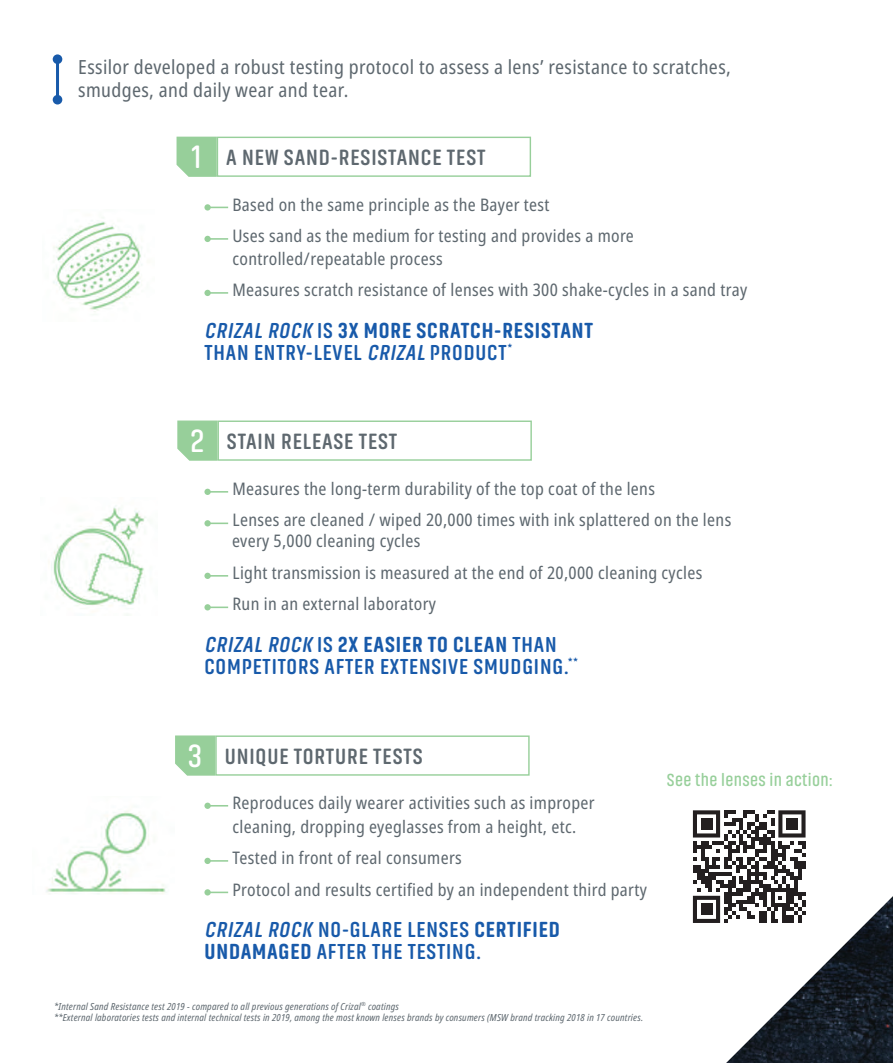
<style>
.page{position:relative;width:893px;height:1063px;background:#fff}
.page>*{position:absolute;margin:0;border:0;box-sizing:border-box;transform-origin:0 0}
.t1{font:600 33.15px "Akhand Soft";color:#fff}
.t2{font:700 22.5px "Akhand Soft";letter-spacing:.04em;color:#5e686f}
.t3{font:700 22.05px/22px "Akhand Soft";letter-spacing:.04em;color:#185aaa}
.t4{font:800 22.05px "Akhand Soft";letter-spacing:.04em;color:#185aaa}
.t5{font:condensed 19.5px/23.4px "Noto Sans";letter-spacing:.02em;color:#5e686f}
.t6{font:600 18px "Akhand Soft";letter-spacing:.02em;color:#97cf9a}
.t7{font:condensed 17.4px/22.5px "Noto Sans";letter-spacing:.02em;color:#5e686f}
.t8{font:italic condensed 9.75px "Noto Sans";letter-spacing:.02em;color:#5e686f}
.s1{font-weight:700;font-style:italic}
.s2{font-weight:700}
.s3{font-style:italic}
.s4{font-weight:800}
</style>
<div class="page">
<hr style="left:56px;top:59px;width:3px;height:41px;background:#185aaa">
<div style="left:53px;top:54px;width:9px;height:10px;background:#185aaa;border-radius:50%"></div>
<div style="left:53px;top:95px;width:9px;height:10px;background:#185aaa;border-radius:50%"></div>
<hr style="left:208px;top:491px;width:20px;height:2px;background:#97cf9a">
<div style="left:204px;top:489px;width:7px;height:6px;background:#97cf9a;border-radius:50%"></div>
<svg style="left:211px;top:523px;width:17px;height:1px"></svg>
<div style="left:204px;top:520px;width:7px;height:6px;background:#97cf9a;border-radius:50%"></div>
<hr style="left:208px;top:575px;width:20px;height:2px;background:#97cf9a">
<div style="left:204px;top:573px;width:7px;height:6px;background:#97cf9a;border-radius:50%"></div>
<svg style="left:211px;top:607px;width:17px;height:1px"></svg>
<div style="left:204px;top:604px;width:7px;height:6px;background:#97cf9a;border-radius:50%"></div>
<div style="left:217px;top:421px;width:315px;height:40px;border:1px solid #97cf9a"></div>
<svg style="left:177px;top:420px;width:42px;height:41px;background:#9ed2a1"></svg>
<img style="left:51px;top:506px;width:95px;height:100px">
<svg style="left:211px;top:207px;width:17px;height:1px"></svg>
<div style="left:204px;top:204px;width:7px;height:7px;background:#97cf9a;border-radius:50%"></div>
<hr style="left:208px;top:238px;width:20px;height:2px;background:#97cf9a">
<div style="left:204px;top:236px;width:7px;height:6px;background:#97cf9a;border-radius:50%"></div>
<hr style="left:208px;top:292px;width:20px;height:2px;background:#97cf9a">
<div style="left:204px;top:290px;width:7px;height:6px;background:#97cf9a;border-radius:50%"></div>
<div style="left:217px;top:137px;width:314px;height:40px;border:1px solid #97cf9a"></div>
<svg style="left:176px;top:136px;width:42px;height:41px;background:#9fd2a1"></svg>
<img style="left:53px;top:221px;width:89px;height:91px">
<hr style="left:208px;top:805px;width:20px;height:2px;background:#97cf9a">
<div style="left:204px;top:803px;width:7px;height:6px;background:#97cf9a;border-radius:50%"></div>
<hr style="left:208px;top:860px;width:20px;height:2px;background:#97cf9a">
<div style="left:204px;top:858px;width:7px;height:6px;background:#97cf9a;border-radius:50%"></div>
<svg style="left:211px;top:892px;width:17px;height:1px"></svg>
<div style="left:204px;top:889px;width:7px;height:7px;background:#97cf9a;border-radius:50%"></div>
<div style="left:215px;top:735px;width:315px;height:41px;border:1px solid #97cf9a"></div>
<svg style="left:175px;top:735px;width:42px;height:41px;background:#9ed2a1"></svg>
<svg style="left:693px;top:810px;width:200px;height:253px"></svg>
<div style="left:701px;top:818px;width:11px;height:12px;background:#231f20"></div>
<div style="left:786px;top:818px;width:12px;height:12px;background:#231f20"></div>
<div style="left:701px;top:904px;width:11px;height:11px;background:#231f20"></div>
<img style="left:46px;top:811px;width:120px;height:83px">
<p class="t5" style="left:78px;top:56px;width:654px">Essilor developed a robust testing protocol to assess a lens’ resistance to scratches, smudges, and daily wear and tear.</p>
<p class="t1" style="left:192px;top:139px;width:11px">1</p>
<p class="t2" style="left:226px;top:145px;width:261px">A NEW SAND-RESISTANCE TEST</p>
<p class="t7" style="left:232px;top:193px;width:319px">Based on the same principle as the Bayer test</p>
<p class="t7" style="left:232px;top:225px;width:403px">Uses sand as the medium for testing and provides a more controlled/repeatable process</p>
<p class="t7" style="left:232px;top:279px;width:516px">Measures scratch resistance of lenses with 300 shake-cycles in a sand tray</p>
<p class="t4" style="left:204px;top:319px;width:390px"><span class="s1">CRIZAL ROCK</span> <span class="s2">IS</span> 3X MORE SCRATCH-RESISTANT</p>
<p class="t3" style="left:204px;top:342px;width:310px">THAN ENTRY-LEVEL <span class="s3">CRIZAL</span> PRODUCT<sup>*</sup></p>
<p class="t1" style="left:191px;top:423px;width:15px">2</p>
<p class="t2" style="left:227px;top:429px;width:172px">STAIN RELEASE TEST</p>
<p class="t7" style="left:232px;top:478px;width:424px">Measures the long-term durability of the top coat of the lens</p>
<p class="t7" style="left:232px;top:509px;width:500px">Lenses are cleaned / wiped 20,000 times with ink splattered on the lens</p>
<p class="t7" style="left:232px;top:530px;width:190px">every 5,000 cleaning cycles</p>
<p class="t7" style="left:232px;top:562px;width:471px">Light transmission is measured at the end of 20,000 cleaning cycles</p>
<p class="t7" style="left:232px;top:593px;width:205px">Run in an external laboratory</p>
<p class="t3" style="left:204px;top:634px;width:375px"><span class="s3">CRIZAL ROCK</span> IS <span class="s4">2X EASIER TO CLEAN</span> THAN<br>COMPETITORS AFTER EXTENSIVE SMUDGING.<sup>**</sup></p>
<p class="t1" style="left:188px;top:738px;width:16px">3</p>
<p class="t2" style="left:225px;top:744px;width:199px">UNIQUE TORTURE TESTS</p>
<p class="t7" style="left:232px;top:791px;width:364px;line-height:23.7px">Reproduces daily wearer activities such as improper cleaning, dropping eyeglasses from a height, etc.</p>
<p class="t7" style="left:232px;top:847px;width:231px">Tested in front of real consumers</p>
<p class="t7" style="left:232px;top:878px;width:416px">Protocol and results certified by an independent third party</p>
<p class="t3" style="left:204px;top:918px;width:357px"><span class="s3">CRIZAL ROCK</span> NO-GLARE LENSES <span class="s4">CERTIFIED<br>UNDAMAGED</span> AFTER THE TESTING.</p>
<p class="t8" style="left:54px;top:999px;width:346px">*Internal Sand Resistance test 2019 - compared to all previous generations of Crizal<sup>®</sup> coatings</p>
<p class="t8" style="left:54px;top:1011px;width:590px">**External laboratories tests and internal technical tests in 2019, among the most known lenses brands by consumers (MSW brand tracking 2018 in 17 countries.</p>
<p class="t6" style="left:667px;top:770px;width:167px">See the lenses in action:</p>
</div>
